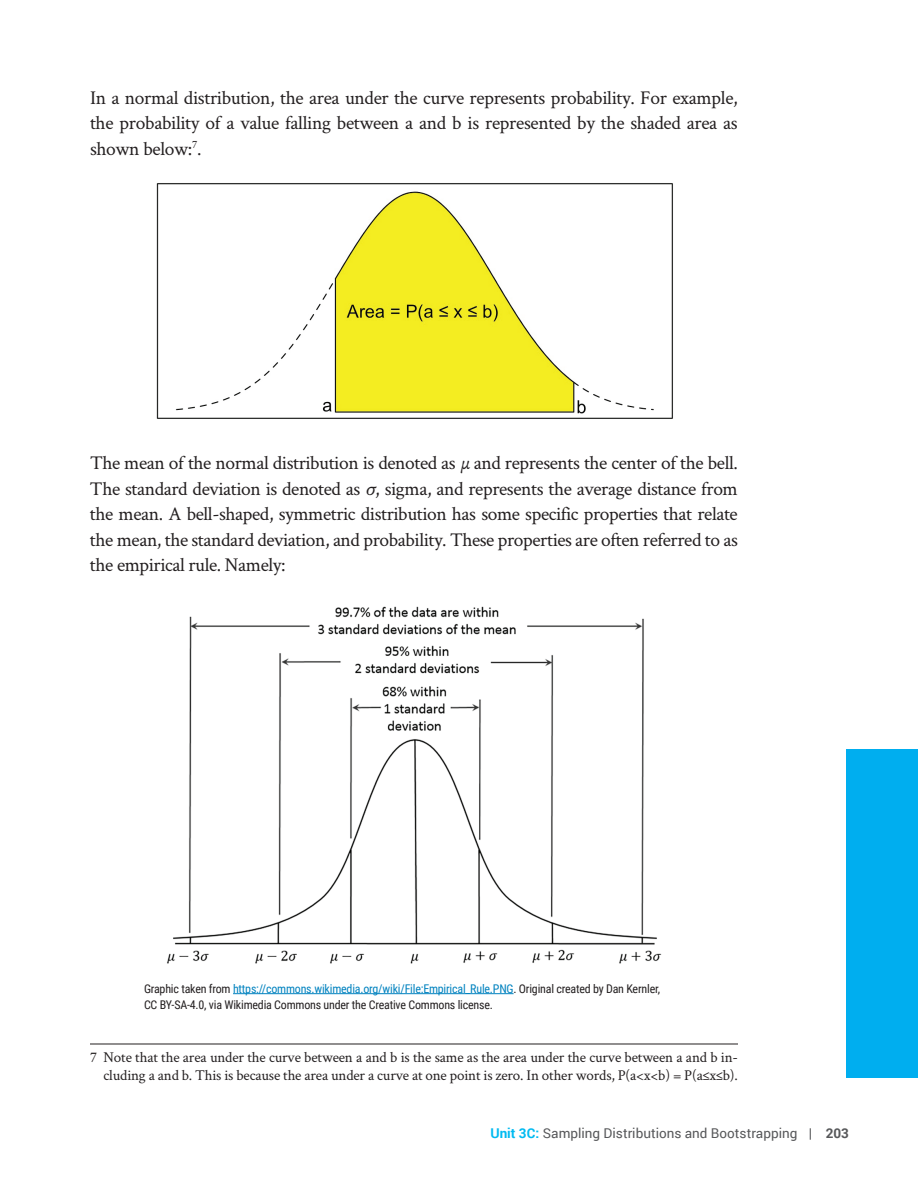
<style>
.page{position:relative;width:918px;height:1188px;background:#fff}
.page>*{position:absolute;margin:0;border:0;box-sizing:border-box;transform-origin:0 0}
.t1{font:19.5px/25.5px "Crimson Text";letter-spacing:-.02em;color:#231f20;text-align:justify}
.t2{font:15px/18px "Crimson Text";letter-spacing:-.01em;color:#231f20;text-align:right}
.t3{font:13.5px "Roboto";color:#57585a}
.t4{font:12px/16.5px "Roboto Condensed";letter-spacing:-.015em;color:#231f20}
.s1{font-style:italic}
.s2{color:#0082bf}
.s3{font-weight:700;color:#00baf1}
.s4{font-weight:700}
</style>
<div class="page">
<div style="left:846px;top:749px;width:72px;height:329px;background:#00aeef"></div>
<img style="left:156px;top:183px;width:517px;height:236px">
<img style="left:167px;top:606px;width:495px;height:358px">
<hr style="left:233px;top:993px;width:281px;height:1px;background:#0082bf">
<hr style="left:90px;top:1044px;width:648px;height:1px;background:#231f20">
<p class="t1" style="left:90px;top:84px;width:649px">In a normal distribution, the area under the curve represents probability. For example, the probability of a value falling between a and b is represented by the shaded area as shown below:<sup>7</sup>.</p>
<p class="t1" style="left:90px;top:450px;width:649px">The mean of the normal distribution is denoted as <span class="s1">μ</span> and represents the center of the bell.<br>The standard deviation is denoted as <span class="s1">σ</span>, sigma, and represents the average distance from the mean. A bell-shaped, symmetric distribution has some specific properties that relate the mean, the standard deviation, and probability. These properties are often referred to as the empirical rule. Namely:</p>
<p class="t4" style="left:144px;top:980px;width:518px">Graphic taken from <span class="s2">https://commons.wikimedia.org/wiki/File:Empirical_Rule.PNG</span>. Original created by Dan Kernler,<br>CC BY-SA-4.0, via Wikimedia Commons under the Creative Commons license.</p>
<p class="t2" style="left:90px;top:1048px;width:650px">7 Note that the area under the curve between a and b is the same as the area under the curve between a and b in&shy;cluding a and b. This is because the area under a curve at one point is zero. In other words, P(a&lt;x&lt;b) = P(a≤x≤b).</p>
<p class="t3" style="left:490px;top:1124px;width:360px"><span class="s3">Unit 3C:</span> Sampling Distributions and Bootstrapping <span class="s4">| 203</span></p>
</div>
